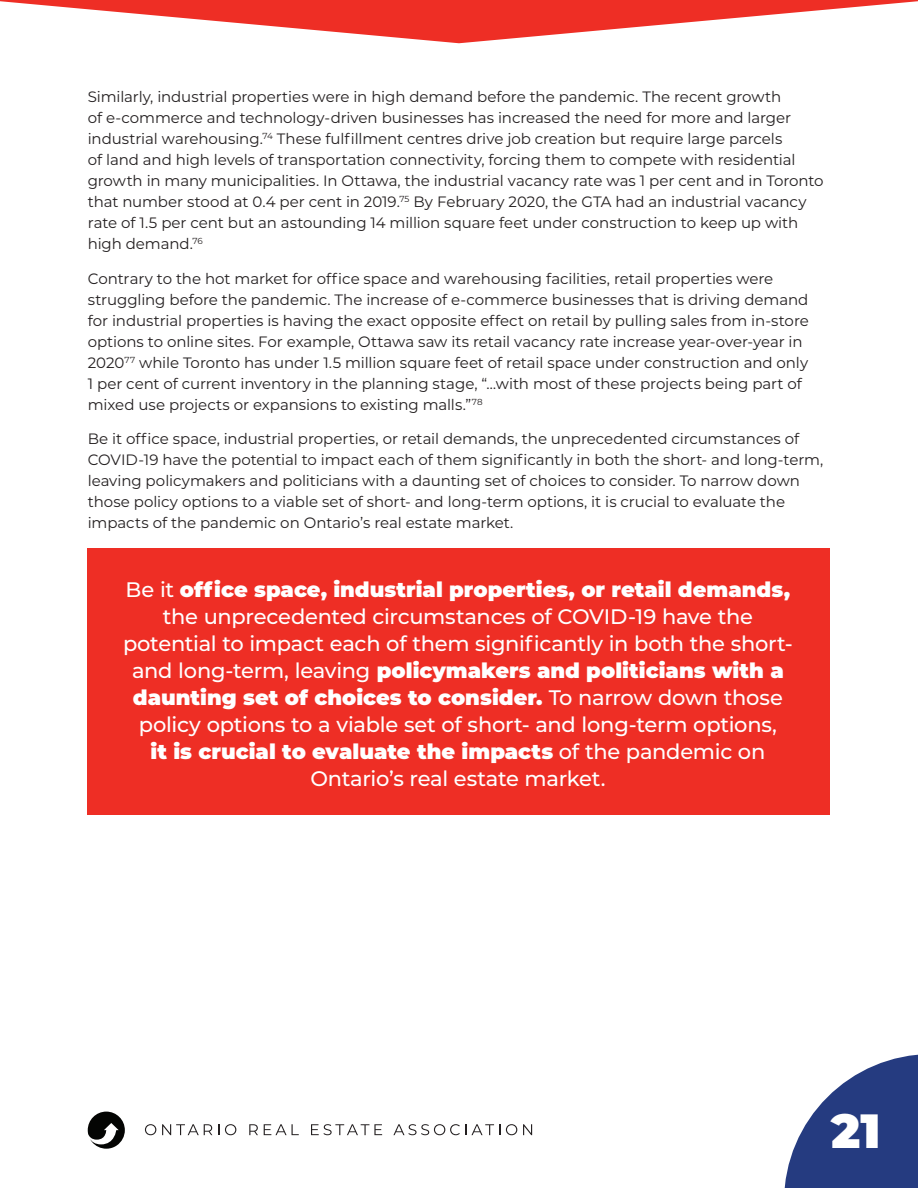
<style>
.page{position:relative;width:918px;height:1188px;background:#fff}
.page>*{position:absolute;margin:0;border:0;box-sizing:border-box;transform-origin:0 0}
.t1{font:900 48px "Montserrat";color:#fff}
.Callout{font:500 21px/27px "Montserrat";letter-spacing:-.015em;color:#fff;text-align:center}
.Body{font:15px/21px "Montserrat";letter-spacing:-.005em;color:#231f20}
.s1{font-weight:900}
</style>
<div class="page">
<svg style="left:145px;top:1124px;width:11px;height:11px"></svg>
<svg style="left:162px;top:1124px;width:50px;height:11px"></svg>
<svg style="left:225px;top:1124px;width:11px;height:11px"></svg>
<svg style="left:249px;top:1124px;width:9px;height:11px"></svg>
<svg style="left:264px;top:1124px;width:35px;height:11px"></svg>
<svg style="left:311px;top:1124px;width:71px;height:11px"></svg>
<svg style="left:393px;top:1124px;width:107px;height:11px"></svg>
<svg style="left:506px;top:1124px;width:11px;height:11px"></svg>
<svg style="left:523px;top:1124px;width:9px;height:11px"></svg>
<svg style="left:784px;top:1054px;width:134px;height:134px"></svg>
<svg style="left:88px;top:1112px;width:37px;height:37px"></svg>
<svg style="left:0;top:0;width:918px;height:43px"></svg>
<div style="left:88px;top:549px;width:742px;height:266px;background:#ee2e25"></div>
<p class="Body" style="left:88px;top:86px;width:737px">Similarly, industrial properties were in high demand before the pandemic. The recent growth<br>of e-commerce and technology-driven businesses has increased the need for more and larger industrial warehousing.<sup>74</sup> These fulfillment centres drive job creation but require large parcels<br>of land and high levels of transportation connectivity, forcing them to compete with residential growth in many municipalities. In Ottawa, the industrial vacancy rate was 1 per cent and in Toronto that number stood at 0.4 per cent in 2019.<sup>75</sup> By February 2020, the GTA had an industrial vacancy rate of 1.5 per cent but an astounding 14 million square feet under construction to keep up with high demand.<sup>76</sup></p>
<p class="Body" style="left:88px;top:267px;width:723px">Contrary to the hot market for office space and warehousing facilities, retail properties were struggling before the pandemic. The increase of e-commerce businesses that is driving demand for industrial properties is having the exact opposite effect on retail by pulling sales from in-store options to online sites. For example, Ottawa saw its retail vacancy rate increase year-over-year in 2020<sup>77</sup> while Toronto has under 1.5 million square feet of retail space under construction and only 1 per cent of current inventory in the planning stage, “…with most of these projects being part of mixed use projects or expansions to existing malls.”<sup>78</sup></p>
<p class="Body" style="left:88px;top:428px;width:737px">Be it office space, industrial properties, or retail demands, the unprecedented circumstances of COVID-19 have the potential to impact each of them significantly in both the short- and long-term, leaving policymakers and politicians with a daunting set of choices to consider. To narrow down those policy options to a viable set of short- and long-term options, it is crucial to evaluate the impacts of the pandemic on Ontario’s real estate market.</p>
<p class="Callout" style="left:123px;top:575px;width:671px">Be it <span class="s1">office space, industrial properties, or retail demands, </span>the unprecedented circumstances of COVID-19 have the potential to impact each of them significantly in both the short&shy;and long-term, leaving <span class="s1">policymakers and politicians with a daunting set of choices to consider.</span> To narrow down those policy options to a viable set of short- and long-term options,<br><span class="s1">it is crucial to evaluate the impacts</span> of the pandemic on Ontario’s real estate market.</p>
<h1 class="t1" style="left:831px;top:1094px;width:51px">21</h1>
</div>
